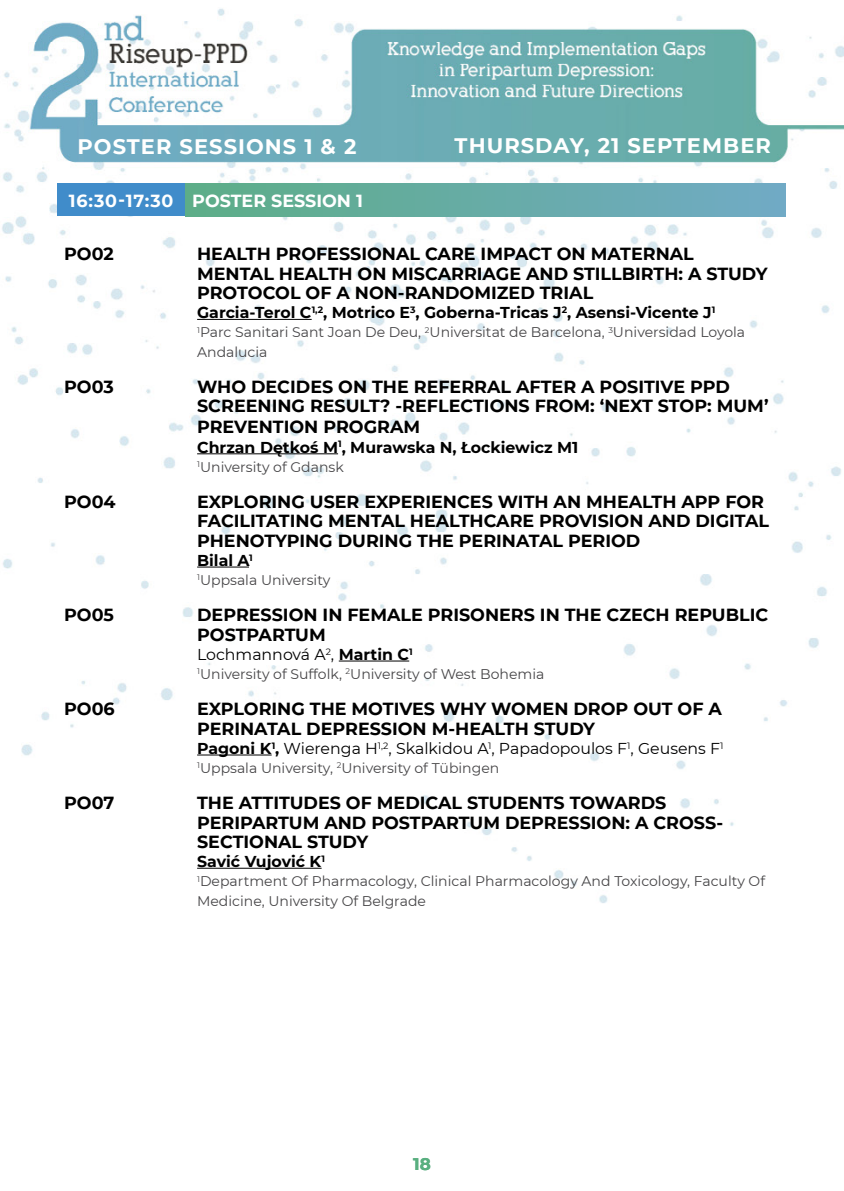
<style>
.page{position:relative;width:844px;height:1191px;background:#fff}
.page>*{position:absolute;margin:0;border:0;box-sizing:border-box;transform-origin:0 0}
.t1{font:700 21px "Montserrat";letter-spacing:.05em;color:#fff}
.t2{font:700 17.5px/19.2px "Montserrat";color:#000}
.t3{font:700 17.5px "Montserrat";color:#fff}
.t4{font:700 16.8px "Montserrat";color:#59af80}
.t5{font:700 15.75px "Montserrat";color:#000}
.t6{font:15.75px "Montserrat";color:#000}
.t7{font:14px/19.2px "Montserrat";color:#464547}
.s1{font-weight:700}
</style>
<div class="page">
<img style="left:2px;top:8px;width:841px;height:895px">
<div style="left:57px;top:183px;width:128px;height:33px;background:#408cca"></div>
<div style="left:185px;top:183px;width:600px;height:33px;background:linear-gradient(to right,#5dad87,#71aac5)"></div>
<hr style="left:197px;top:319px;width:114px;height:1px;background:#000">
<hr style="left:197px;top:453px;width:141px;height:1px;background:#000">
<hr style="left:197px;top:566px;width:52px;height:1px;background:#000">
<hr style="left:339px;top:660px;width:70px;height:1px;background:#000">
<hr style="left:197px;top:754px;width:74px;height:1px;background:#000">
<hr style="left:197px;top:868px;width:124px;height:1px;background:#000">
<p class="t1" style="left:77px;top:131px;width:280px">POSTER SESSIONS 1 &amp; 2</p>
<p class="t1" style="left:454px;top:130px;width:318px">THURSDAY, 21 SEPTEMBER</p>
<p class="t3" style="left:69px;top:189px;width:295px">16:30-17:30 POSTER SESSION 1</p>
<p class="t2" style="left:64px;top:244px;width:51px">PO02</p>
<p class="t2" style="left:197px;top:244px;width:572px">HEALTH PROFESSIONAL CARE IMPACT ON MATERNAL<br>MENTAL HEALTH ON MISCARRIAGE AND STILLBIRTH: A STUDY<br>PROTOCOL OF A NON-RANDOMIZED TRIAL</p>
<p class="t5" style="left:197px;top:301px;width:519px">Garcia-Terol C<sup>1,2</sup>, Motrico E<sup>3</sup>, Goberna-Tricas J<sup>2</sup>, Asensi-Vicente J<sup>1</sup></p>
<p class="t7" style="left:197px;top:322px;width:549px"><sup>1</sup>Parc Sanitari Sant Joan De Deu, <sup>2</sup>Universitat de Barcelona, <sup>3</sup>Universidad Loyola<br>Andalucia</p>
<p class="t2" style="left:64px;top:376px;width:51px">PO03</p>
<p class="t2" style="left:197px;top:376px;width:573px">WHO DECIDES ON THE REFERRAL AFTER A POSITIVE PPD<br>SCREENING RESULT? -REFLECTIONS FROM: ‘NEXT STOP: MUM’</p>
<p class="t2" style="left:197px;top:417px;width:224px">PREVENTION PROGRAM</p>
<p class="t5" style="left:197px;top:436px;width:382px">Chrzan Dętkoś M<sup>1</sup>, Murawska N, Łockiewicz M1</p>
<p class="t7" style="left:197px;top:457px;width:148px"><sup>1</sup>University of Gdansk</p>
<p class="t2" style="left:64px;top:491px;width:53px">PO04</p>
<p class="t2" style="left:197px;top:491px;width:573px">EXPLORING USER EXPERIENCES WITH AN MHEALTH APP FOR<br>FACILITATING MENTAL HEALTHCARE PROVISION AND DIGITAL<br>PHENOTYPING DURING THE PERINATAL PERIOD</p>
<p class="t5" style="left:197px;top:549px;width:57px">Bilal A<sup>1</sup></p>
<p class="t7" style="left:197px;top:570px;width:135px"><sup>1</sup>Uppsala University</p>
<p class="t2" style="left:64px;top:604px;width:51px">PO05</p>
<p class="t2" style="left:197px;top:604px;width:572px">DEPRESSION IN FEMALE PRISONERS IN THE CZECH REPUBLIC<br>POSTPARTUM</p>
<p class="t6" style="left:197px;top:643px;width:217px">Lochmannová A<sup>2</sup>, <span class="s1">Martin C</span><sup>1</sup></p>
<p class="t7" style="left:197px;top:664px;width:348px"><sup>1</sup>University of Suffolk, <sup>2</sup>University of West Bohemia</p>
<p class="t2" style="left:64px;top:698px;width:52px">PO06</p>
<p class="t2" style="left:197px;top:698px;width:526px">EXPLORING THE MOTIVES WHY WOMEN DROP OUT OF A<br>PERINATAL DEPRESSION M-HEALTH STUDY</p>
<p class="t6" style="left:197px;top:737px;width:528px"><span class="s1">Pagoni K</span><sup>1</sup><span class="s1">,</span> Wierenga H<sup>1,2</sup>, Skalkidou A<sup>1</sup>, Papadopoulos F<sup>1</sup>, Geusens F<sup>1</sup></p>
<p class="t7" style="left:197px;top:758px;width:303px"><sup>1</sup>Uppsala University, <sup>2</sup>University of Tübingen</p>
<p class="t2" style="left:64px;top:792px;width:52px">PO07</p>
<p class="t2" style="left:197px;top:792px;width:527px">THE ATTITUDES OF MEDICAL STUDENTS TOWARDS<br>PERIPARTUM AND POSTPARTUM DEPRESSION: A CROSS-<br>SECTIONAL STUDY</p>
<p class="t5" style="left:197px;top:850px;width:129px">Savić Vujović K<sup>1</sup></p>
<p class="t7" style="left:197px;top:871px;width:569px"><sup>1</sup>Department Of Pharmacology, Clinical Pharmacology And Toxicology, Faculty Of<br>Medicine, University Of Belgrade</p>
<p class="t4" style="left:413px;top:1152px;width:19px">18</p>
</div>
